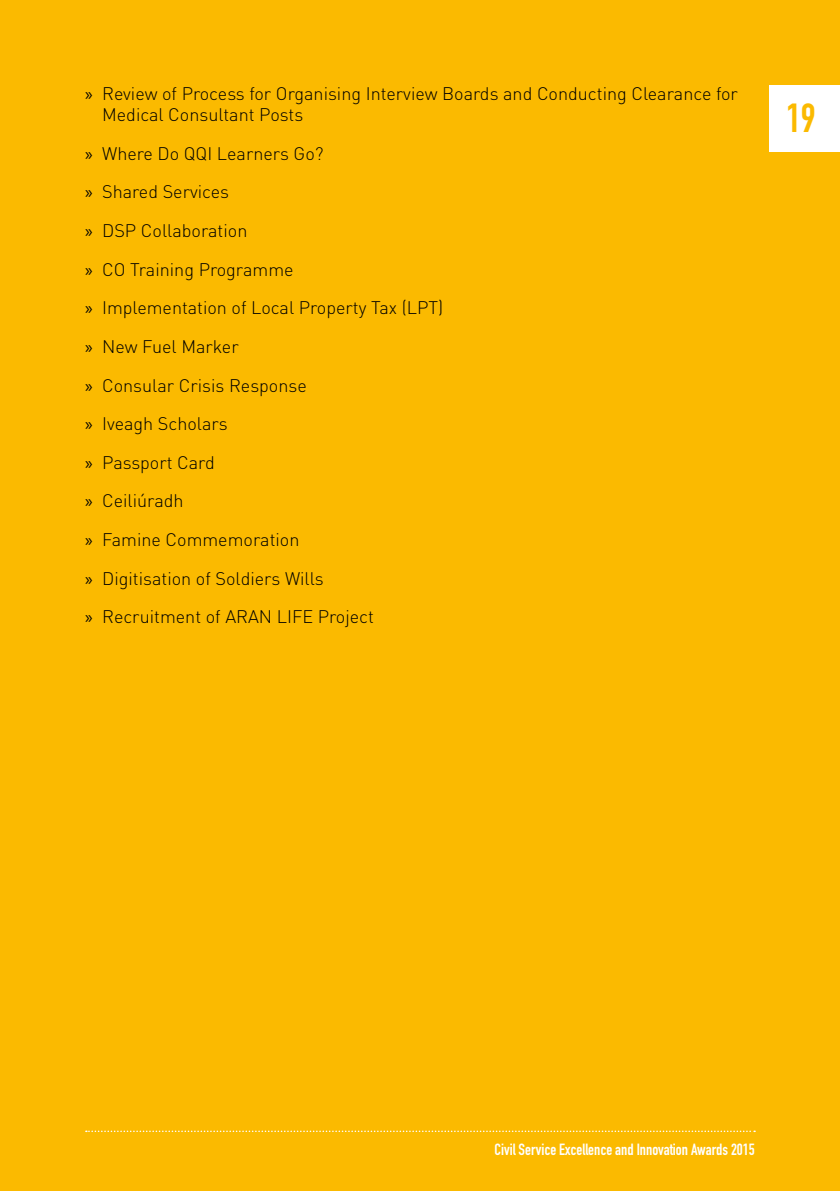
<style>
.page{position:relative;width:840px;height:1191px;background:#fff}
.page>*{position:absolute;margin:0;border:0;box-sizing:border-box;transform-origin:0 0}
.t1{font:40px "DIN Engschrift";color:#fbba00}
.t2{font:300 18px/38.6px "DIN";color:#000}
.t3{font:16px "DIN Engschrift Std";color:#fff}
.s1{font-family:"Myriad Pro";font-weight:400}
</style>
<div class="page">
<div style="left:0;top:0;width:839px;height:1191px;background:#fbba00"></div>
<svg style="left:86px;top:1130px;width:668px;height:2px"></svg>
<div style="left:768px;top:85px;width:71px;height:67px;background:#fff"></div>
<p class="t2" style="left:102px;top:82px;width:637px;line-height:21.6px;text-indent:-17px"><span class="s1">»</span> Review of Process for Organising Interview Boards and Conducting Clearance for<br>Medical Consultant Posts</p>
<p class="t2" style="left:85px;top:134px;width:359px"><span class="s1">»</span> Where Do QQI Learners Go?<br><span class="s1">»</span> Shared Services<br><span class="s1">»</span> DSP Collaboration<br><span class="s1">»</span> CO Training Programme<br><span class="s1">»</span> Implementation of Local Property Tax (LPT) <span class="s1">»</span> New Fuel Marker<br><span class="s1">»</span> Consular Crisis Response<br><span class="s1">»</span> Iveagh Scholars<br><span class="s1">»</span> Passport Card<br><span class="s1">»</span> Ceiliúradh<br><span class="s1">»</span> Famine Commemoration<br><span class="s1">»</span> Digitisation of Soldiers Wills<br><span class="s1">»</span> Recruitment of ARAN LIFE Project</p>
<h1 class="t1" style="left:785px;top:95px;width:31px">19</h1>
<p class="t3" style="left:494px;top:1139px;width:262px">Civil Service Excellence and Innovation Awards 2015</p>
</div>
